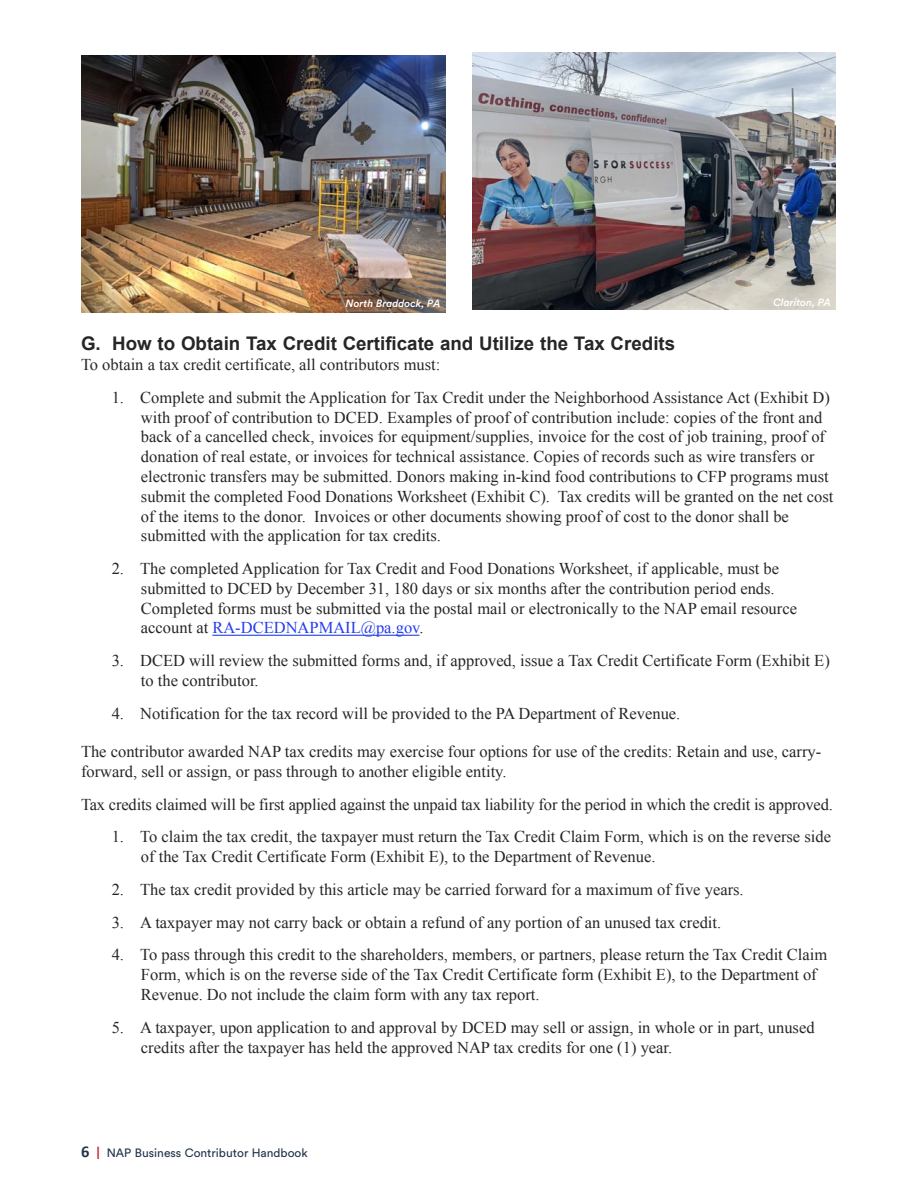
<style>
.page{position:relative;width:918px;height:1188px;background:#fff}
.page>*{position:absolute;margin:0;border:0;box-sizing:border-box;transform-origin:0 0}
.t1{font:700 18.75px "Arial";color:#272526}
.t2{font:16.5px/19.8px "Times New Roman";color:#272526}
.t3{font:12px "Circular Std";color:#213349}
.t4{font:italic 500 10.5px "Circular Std";color:#fff}
.s1{color:#243dee}
.s2{font-family:"Calibri";font-weight:700;font-size:16.5px}
.s3{font-weight:700;font-size:12.75px;color:#c4242e}
</style>
<div class="page">
<hr style="left:212px;top:635px;width:207px;height:1px;background:#243dee">
<img style="left:81px;top:56px;width:364px;height:256px">
<img style="left:473px;top:53px;width:362px;height:256px">
<p class="t4" style="left:346px;top:300px;width:96px">North Braddock, PA</p>
<p class="t4" style="left:773px;top:298px;width:59px">Clariton, PA</p>
<h4 class="t1" style="left:81px;top:333px;width:596px">G. How to Obtain Tax Credit Certificate and Utilize the Tax Credits</h4>
<p class="t2" style="left:81px;top:354px;width:361px">To obtain a tax credit certificate, all contributors must:</p>
<p class="t2" style="left:141px;top:387px;width:694px;text-indent:-29px">1. Complete and submit the Application for Tax Credit under the Neighborhood Assistance Act (Exhibit D) with proof of contribution to DCED. Examples of proof of contribution include: copies of the front and back of a cancelled check, invoices for equipment/supplies, invoice for the cost of job training, proof of donation of real estate, or invoices for technical assistance. Copies of records such as wire transfers or electronic transfers may be submitted. Donors making in-kind food contributions to CFP programs must submit the completed Food Donations Worksheet (Exhibit C). Tax credits will be granted on the net cost of the items to the donor. Invoices or other documents showing proof of cost to the donor shall be submitted with the application for tax credits.</p>
<p class="t2" style="left:141px;top:559px;width:658px;text-indent:-29px">2. The completed Application for Tax Credit and Food Donations Worksheet, if applicable, must be submitted to DCED by December 31, 180 days or six months after the contribution period ends.<br>Completed forms must be submitted via the postal mail or electronically to the NAP email resource account at <span class="s1">RA-DCEDNAPMAIL@pa.gov</span>.</p>
<p class="t2" style="left:141px;top:651px;width:690px;text-indent:-29px">3. DCED will review the submitted forms and, if approved, issue a Tax Credit Certificate Form (Exhibit E) to the contributor.</p>
<p class="t2" style="left:112px;top:703px;width:570px">4. Notification for the tax record will be provided to the PA Department of Revenue.</p>
<p class="t2" style="left:81px;top:742px;width:742px">The contributor awarded NAP tax credits may exercise four options for use of the credits: Retain and use, carry&shy;forward, sell or assign, or pass through to another eligible entity.</p>
<p class="t2" style="left:81px;top:794px;width:753px">Tax credits claimed will be first applied against the unpaid tax liability for the period in which the credit is approved.</p>
<p class="t2" style="left:141px;top:827px;width:692px;text-indent:-29px">1. To claim the tax credit, the taxpayer must return the Tax Credit Claim Form, which is on the reverse side of the Tax Credit Certificate Form (Exhibit E), to the Department of Revenue.</p>
<p class="t2" style="left:112px;top:879px;width:634px">2. The tax credit provided by this article may be carried forward for a maximum of five years.</p>
<p class="t2" style="left:112px;top:912px;width:611px">3. A taxpayer may not carry back or obtain a refund of any portion of an unused tax credit.</p>
<p class="t2" style="left:141px;top:945px;width:688px;text-indent:-29px">4. To pass through this credit to the shareholders, members, or partners, please return the Tax Credit Claim<br>Form, which is on the reverse side of the Tax Credit Certificate form (Exhibit E), to the Department of<br>Revenue. Do not include the claim form with any tax report.</p>
<p class="t2" style="left:141px;top:1017px;width:675px;text-indent:-29px">5. A taxpayer, upon application to and approval by DCED may sell or assign, in whole or in part, unused credits after the taxpayer has held the approved NAP tax credits for one (1) year.</p>
<p class="t3" style="left:81px;top:1149px;width:228px"><span class="s2">6</span> <span class="s3">|</span> NAP Business Contributor Handbook</p>
</div>
